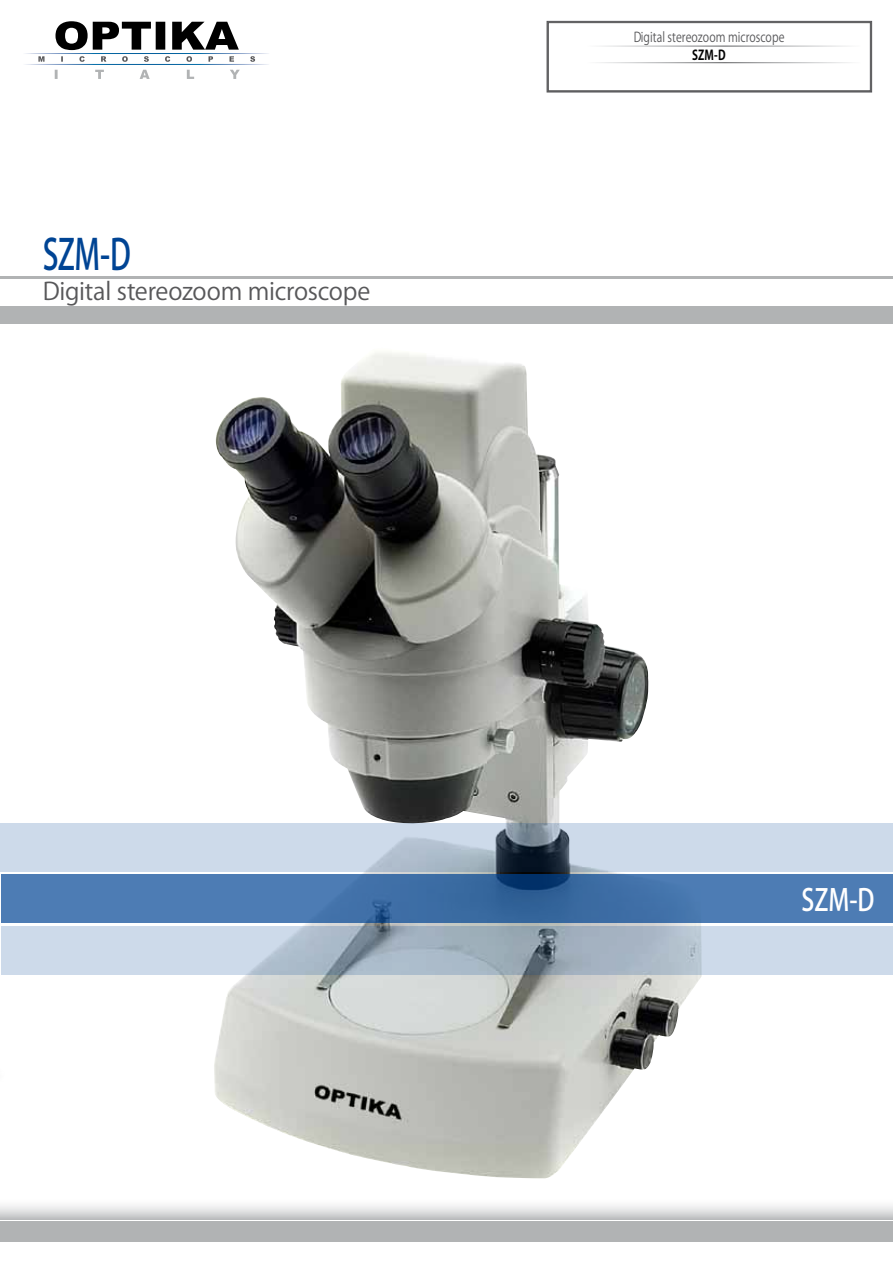
<style>
.page{position:relative;width:893px;height:1263px;background:#fff}
.page>*{position:absolute;margin:0;border:0;box-sizing:border-box;transform-origin:0 0}
.t1{font:500 42px "Koz Go Pro";color:#004494;scale:.7 1}
.t2{font:500 30px "Koz Go Pro";color:#fff;scale:.8 1}
.t3{font:24px "Koz Go Pro";letter-spacing:-.01em;color:#58585a}
.t4{font:13.5px "Koz Go Pro";letter-spacing:.005em;color:#58585a;scale:.8 1}
.t5{font:700 13.5px "Koz Go Pro";color:#000;scale:.8 1}
</style>
<div class="page">
<svg style="left:0;top:1205px;width:893px;height:14px;background:#dbdcdd"></svg>
<div style="left:0;top:1221px;width:893px;height:17px;background:#b1b3b4"></div>
<hr style="left:0;top:1240px;width:893px;height:2px;background:#b1b3b4">
<hr style="left:0;top:276px;width:893px;height:2px;background:#b1b3b4">
<div style="left:0;top:306px;width:893px;height:17px;background:#b1b3b4"></div>
<svg style="left:55px;top:70px;width:185px;height:9px"></svg>
<svg style="left:38px;top:56px;width:217px;height:6px"></svg>
<svg style="left:56px;top:21px;width:183px;height:29px"></svg>
<img style="left:214px;top:352px;width:488px;height:827px">
<svg style="left:547px;top:21px;width:325px;height:71px"></svg>
<div style="left:547px;top:22px;width:324px;height:70px;border:1px solid #58585a"></div>
<div style="left:548px;top:23px;width:322px;height:68px;border:1px solid #58585a"></div>
<svg style="left:1px;top:875px;width:892px;height:48px;background:#4474ab"></svg>
<svg style="left:1px;top:823px;width:892px;height:49px;background:#bfccdc"></svg>
<svg style="left:1px;top:926px;width:892px;height:48px;background:#b7c5d4"></svg>
<hr style="left:585px;top:46px;width:275px;height:1px;background:#fff">
<hr style="left:585px;top:62px;width:275px;height:1px;background:#fff">
<h1 class="t1" style="left:43px;top:227px;width:128px">SZM-D</h1>
<p class="t3" style="left:43px;top:275px;width:329px">Digital stereozoom microscope</p>
<p class="t4" style="left:633px;top:29px;width:191px">Digital stereozoom microscope</p>
<p class="t5" style="left:692px;top:47px;width:43px">SZM-D</p>
<p class="t2" style="left:801px;top:880px;width:93px">SZM-D</p>
</div>
